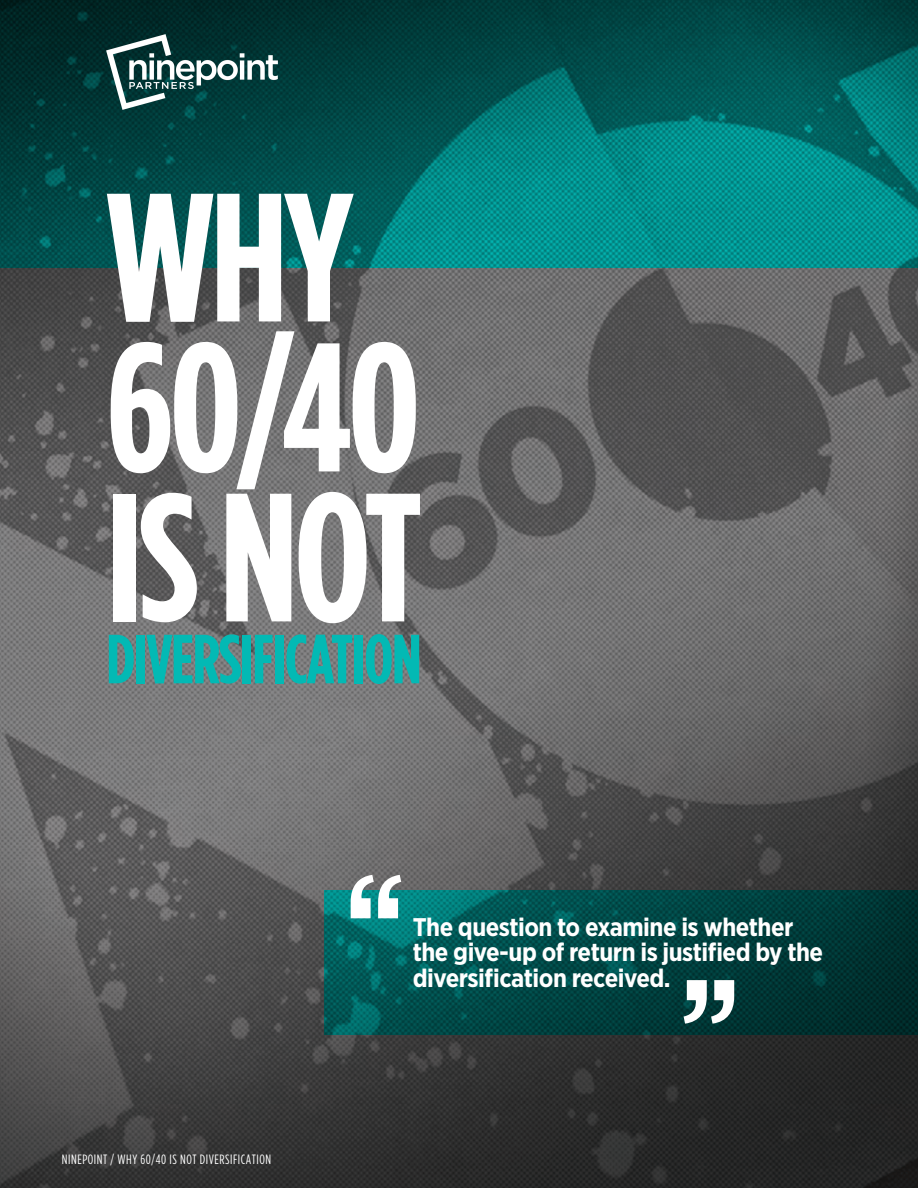
<style>
.page{position:relative;width:918px;height:1188px;background:#fff}
.page>*{position:absolute;margin:0;border:0;box-sizing:border-box;transform-origin:0 0}
.t1{font:700 182.4px "Gotham Condensed";letter-spacing:-.02em;color:#fff}
.t2{font:700 144.6px "Gotham Condensed";color:#fff}
.t3{font:700 69.3px "Gotham Condensed";letter-spacing:-.02em;color:#03b9b4}
.t4{font:700 25.5px/25.5px "Gotham Narrow";letter-spacing:-.02em;color:#fff}
.t5{font:13.5px "Gotham Condensed";letter-spacing:.04em;color:#fff}
</style>
<div class="page">
<img style="left:0;top:268px;width:918px;height:920px">
<svg style="left:324px;top:890px;width:594px;height:145px;background:#004846"></svg>
<svg style="left:0;top:0;width:918px;height:268px;background:#015f5d"></svg>
<img style="left:107px;top:34px;width:171px;height:76px">
<p class="t1" style="left:106px;top:151px;width:249px">WHY</p>
<p class="t1" style="left:106px;top:301px;width:315px">60/40</p>
<p class="t1" style="left:106px;top:451px;width:318px">IS NOT</p>
<p class="t3" style="left:106px;top:618px;width:317px">DIVERSIFICATION</p>
<p class="t5" style="left:62px;top:1151px;width:211px">NINEPOINT / WHY 60/40 IS NOT DIVERSIFICATION</p>
<p class="t2" style="left:345px;top:841px;width:61px">“</p>
<p class="t4" style="left:413px;top:914px;width:412px">The question to examine is whether the give-up of return is justified by the diversification received.</p>
<p class="t2" style="left:680px;top:946px;width:61px">”</p>
</div>
